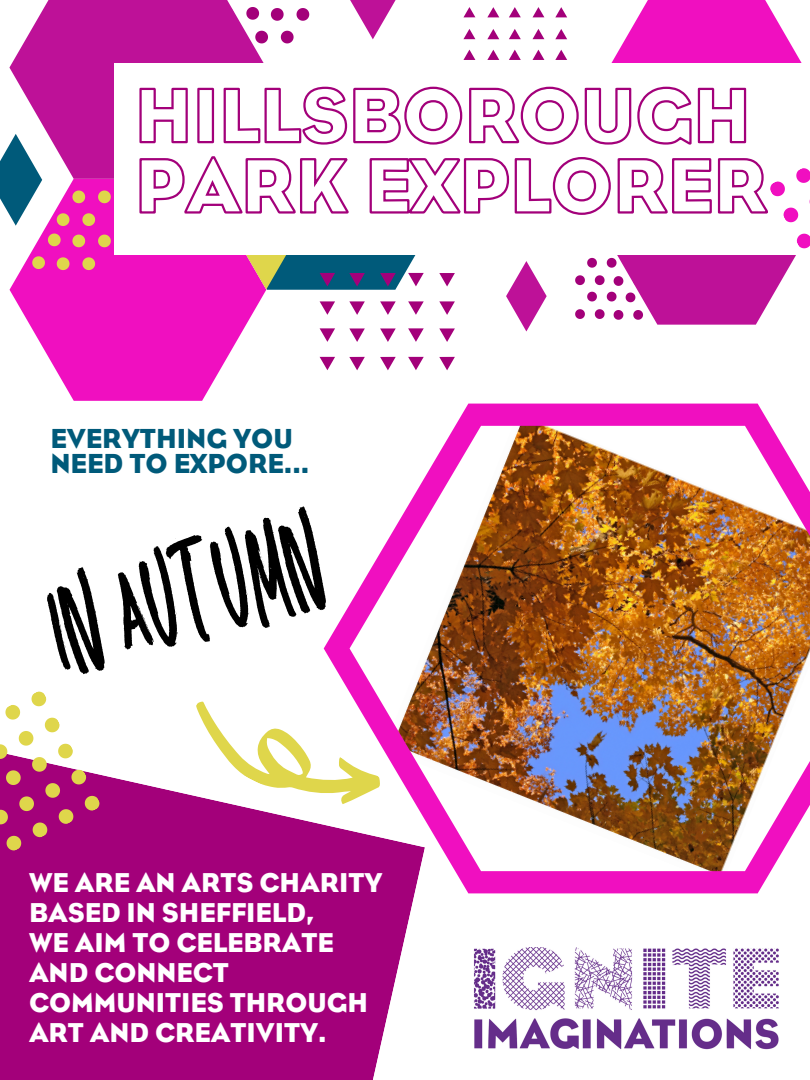
<style>
.page{position:relative;width:810px;height:1080px;background:#fff}
.page>*{position:absolute;margin:0;border:0;box-sizing:border-box;transform-origin:0 0}
.t1{font:137.5px "TC Chaddlewood Regular";color:#000}
.t2{font:28.12px/25.3px "Eagle";color:#005a7a}
.t3{font:27.88px/29.9px "Eagle";color:#fff}
</style>
<div class="page">
<svg style="left:335px;top:255px;width:89px;height:35px;fill:#005a7a"></svg>
<svg style="left:0;top:145px;width:10px;height:71px"></svg>
<svg style="left:10px;top:179px;width:256px;height:222px;fill:#f00fc0"></svg>
<svg style="left:439px;top:357px;width:16px;height:13px"></svg>
<svg style="left:408px;top:357px;width:16px;height:13px"></svg>
<svg style="left:380px;top:357px;width:16px;height:13px"></svg>
<svg style="left:349px;top:357px;width:16px;height:13px"></svg>
<svg style="left:320px;top:357px;width:15px;height:13px"></svg>
<svg style="left:408px;top:328px;width:16px;height:14px"></svg>
<svg style="left:380px;top:328px;width:16px;height:14px"></svg>
<svg style="left:349px;top:328px;width:16px;height:14px"></svg>
<svg style="left:320px;top:328px;width:15px;height:14px"></svg>
<svg style="left:408px;top:301px;width:16px;height:14px"></svg>
<svg style="left:380px;top:301px;width:16px;height:14px"></svg>
<svg style="left:349px;top:301px;width:16px;height:14px"></svg>
<svg style="left:320px;top:301px;width:15px;height:14px"></svg>
<svg style="left:408px;top:273px;width:16px;height:13px"></svg>
<svg style="left:380px;top:273px;width:16px;height:14px"></svg>
<svg style="left:349px;top:273px;width:16px;height:14px"></svg>
<svg style="left:281px;top:31px;width:13px;height:12px"></svg>
<svg style="left:266px;top:32px;width:2px;height:10px"></svg>
<svg style="left:297px;top:8px;width:12px;height:13px"></svg>
<svg style="left:271px;top:8px;width:13px;height:13px"></svg>
<svg style="left:202px;top:255px;width:133px;height:35px;background:#874c90"></svg>
<svg style="left:82px;top:257px;width:13px;height:13px"></svg>
<svg style="left:57px;top:257px;width:12px;height:13px"></svg>
<svg style="left:32px;top:256px;width:13px;height:13px"></svg>
<svg style="left:98px;top:235px;width:13px;height:12px"></svg>
<svg style="left:72px;top:235px;width:13px;height:12px"></svg>
<svg style="left:48px;top:234px;width:13px;height:12px"></svg>
<svg style="left:82px;top:213px;width:13px;height:13px"></svg>
<svg style="left:57px;top:213px;width:12px;height:13px"></svg>
<svg style="left:98px;top:191px;width:13px;height:12px"></svg>
<svg style="left:72px;top:191px;width:13px;height:12px"></svg>
<svg style="left:9px;top:0;width:257px;height:179px;fill:#be1198"></svg>
<svg style="left:350px;top:0;width:46px;height:39px"></svg>
<div style="left:115px;top:63px;width:695px;height:192px;background:#fff"></div>
<img style="left:474px;top:948px;width:305px;height:102px">
<svg style="left:439px;top:0;width:371px;height:342px"></svg>
<svg style="left:139px;top:86px;width:608px;height:60px"></svg>
<svg style="left:139px;top:155px;width:630px;height:61px"></svg>
<div style="left:0;top:754px;width:415px;height:326px;background:#a3007a"></div>
<img style="left:324px;top:404px;width:486px;height:489px">
<svg style="left:177px;top:689px;width:206px;height:143px"></svg>
<svg style="left:0;top:807px;width:10px;height:20px"></svg>
<svg style="left:4px;top:833px;width:20px;height:20px"></svg>
<svg style="left:0;top:744px;width:10px;height:17px"></svg>
<svg style="left:4px;top:768px;width:19px;height:20px"></svg>
<svg style="left:17px;top:794px;width:20px;height:20px"></svg>
<svg style="left:30px;top:820px;width:20px;height:20px"></svg>
<svg style="left:5px;top:705px;width:16px;height:15px"></svg>
<svg style="left:18px;top:731px;width:16px;height:15px"></svg>
<svg style="left:30px;top:755px;width:19px;height:19px"></svg>
<svg style="left:43px;top:781px;width:20px;height:19px"></svg>
<svg style="left:56px;top:807px;width:20px;height:19px"></svg>
<svg style="left:31px;top:691px;width:16px;height:16px"></svg>
<svg style="left:44px;top:717px;width:16px;height:16px"></svg>
<svg style="left:56px;top:743px;width:19px;height:18px"></svg>
<svg style="left:69px;top:767px;width:20px;height:20px"></svg>
<svg style="left:82px;top:793px;width:20px;height:20px"></svg>
<p class="t2" style="left:50px;top:425px;width:261px">EVERYTHING YOU<br>NEED TO EXPORE...</p>
<h1 class="t1" style="left:30px;top:549px;width:281px;rotate:-15deg">inautumn</h1>
<p class="t3" style="left:29px;top:868px;width:355px">WE ARE AN ARTS CHARITY<br>BASED IN SHEFFIELD,<br>WE AIM TO CELEBRATE<br>AND CONNECT<br>COMMUNITIES THROUGH<br>ART AND CREATIVITY.</p>
</div>
